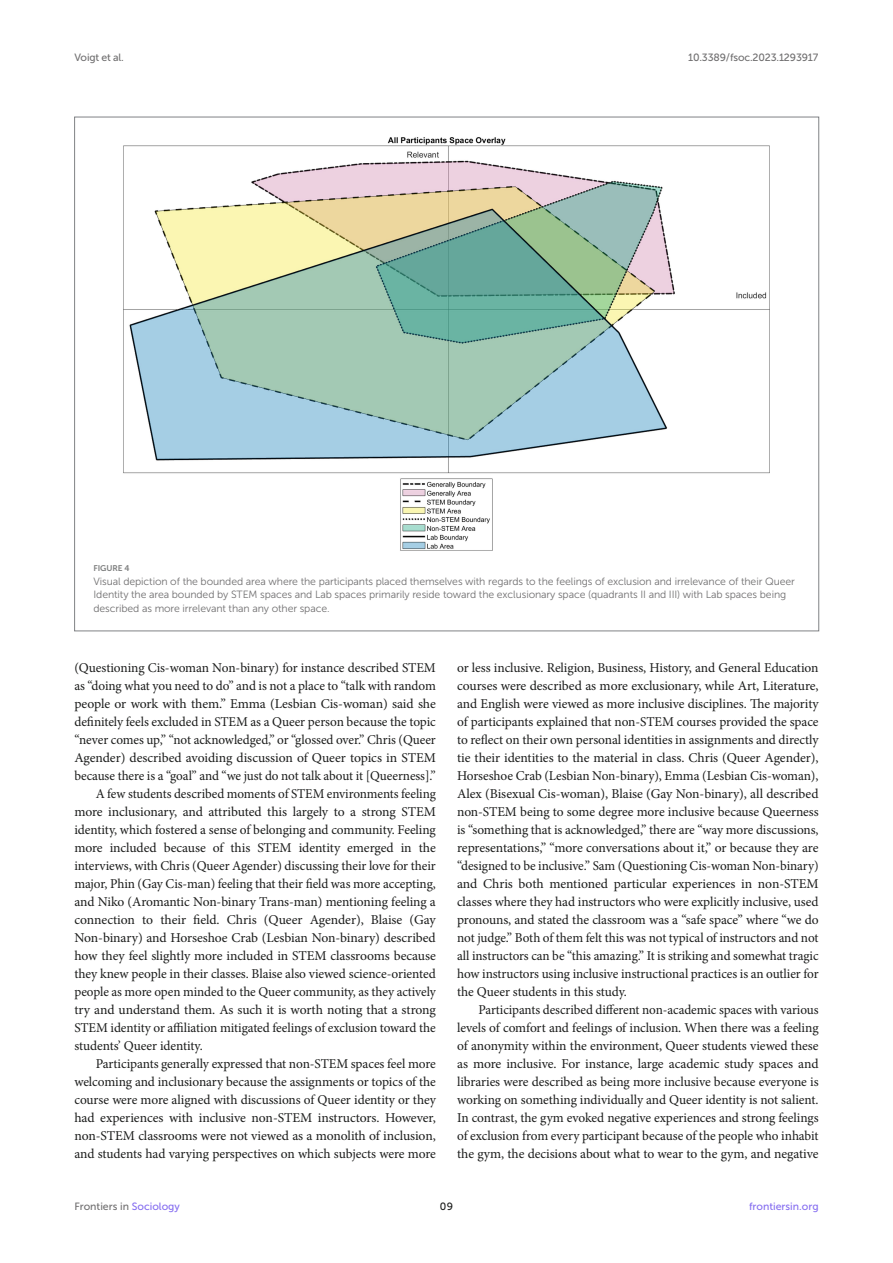
<style>
.page{position:relative;width:893px;height:1263px;background:#fff}
.page>*{position:absolute;margin:0;border:0;box-sizing:border-box;transform-origin:0 0}
.TEXT{font:13.5px/18px "Minion Pro";letter-spacing:-.005em;color:#1b1c1b;text-align:justify}
.FIG_LEG{font:10.5px/13.5px "Museo Sans 300";letter-spacing:-.01em;color:#706f70}
.t1{font:10.5px "Museo Sans 500";letter-spacing:-.015em;color:#706f70}
.t2{font:10.5px "Museo Sans 500";color:#856df0}
.t3{font:10.5px "Museo Sans 500";color:#1b1c1b}
.FIG_HD{font:8.25px "Museo Sans 700";letter-spacing:-.01em;color:#7e7f7f}
.s1{color:#856df0}
</style>
<div class="page">
<img style="left:123px;top:137px;width:647px;height:414px">
<p class="t1" style="left:74px;top:51px;width:51px">Voigt et al.</p>
<p class="t1" style="left:688px;top:51px;width:132px">10.3389/fsoc.2023.1293917</p>
<p class="FIG_HD" style="left:94px;top:564px;width:37px">FIGURE 4</p>
<p class="FIG_LEG" style="left:94px;top:575px;width:703px">Visual depiction of the bounded area where the participants placed themselves with regards to the feelings of exclusion and irrelevance of their Queer<br>Identity the area bounded by STEM spaces and Lab spaces primarily reside toward the exclusionary space (quadrants II and III) with Lab spaces being described as more irrelevant than any other space.</p>
<p class="TEXT" style="left:74px;top:659px;width:363px">(Questioning Cis-woman Non-binary) for instance described STEM as “doing what you need to do” and is not a place to “talk with random people or work with them.” Emma (Lesbian Cis-woman) said she definitely feels excluded in STEM as a Queer person because the topic “never comes up,” “not acknowledged,” or “glossed over.” Chris (Queer Agender) described avoiding discussion of Queer topics in STEM because there is a “goal” and “we just do not talk about it [Queerness].”</p>
<p class="TEXT" style="left:74px;top:785px;width:363px;text-indent:21px">A few students described moments of STEM environments feeling more inclusionary, and attributed this largely to a strong STEM identity, which fostered a sense of belonging and community. Feeling more included because of this STEM identity emerged in the interviews, with Chris (Queer Agender) discussing their love for their major, Phin (Gay Cis-man) feeling that their field was more accepting, and Niko (Aromantic Non-binary Trans-man) mentioning feeling a connection to their field. Chris (Queer Agender), Blaise (Gay Non-binary) and Horseshoe Crab (Lesbian Non-binary) described how they feel slightly more included in STEM classrooms because they knew people in their classes. Blaise also viewed science-oriented people as more open minded to the Queer community, as they actively try and understand them. As such it is worth noting that a strong STEM identity or affiliation mitigated feelings of exclusion toward the students’ Queer identity.</p>
<p class="TEXT" style="left:74px;top:1055px;width:363px;text-indent:21px">Participants generally expressed that non-STEM spaces feel more welcoming and inclusionary because the assignments or topics of the course were more aligned with discussions of Queer identity or they had experiences with inclusive non-STEM instructors. However, non-STEM classrooms were not viewed as a monolith of inclusion, and students had varying perspectives on which subjects were more</p>
<p class="TEXT" style="left:457px;top:659px;width:363px">or less inclusive. Religion, Business, History, and General Education courses were described as more exclusionary, while Art, Literature, and English were viewed as more inclusive disciplines. The majority of participants explained that non-STEM courses provided the space to reflect on their own personal identities in assignments and directly tie their identities to the material in class. Chris (Queer Agender), Horseshoe Crab (Lesbian Non-binary), Emma (Lesbian Cis-woman), Alex (Bisexual Cis-woman), Blaise (Gay Non-binary), all described non-STEM being to some degree more inclusive because Queerness is “something that is acknowledged,” there are “way more discussions, representations,” “more conversations about it,” or because they are “designed to be inclusive.” Sam (Questioning Cis-woman Non-binary) and Chris both mentioned particular experiences in non-STEM classes where they had instructors who were explicitly inclusive, used pronouns, and stated the classroom was a “safe space” where “we do not judge.” Both of them felt this was not typical of instructors and not all instructors can be “this amazing.” It is striking and somewhat tragic how instructors using inclusive instructional practices is an outlier for the Queer students in this study.</p>
<p class="TEXT" style="left:457px;top:1001px;width:363px;text-indent:21px">Participants described different non-academic spaces with various levels of comfort and feelings of inclusion. When there was a feeling of anonymity within the environment, Queer students viewed these as more inclusive. For instance, large academic study spaces and libraries were described as being more inclusive because everyone is working on something individually and Queer identity is not salient.<br>In contrast, the gym evoked negative experiences and strong feelings of exclusion from every participant because of the people who inhabit the gym, the decisions about what to wear to the gym, and negative</p>
<p class="t1" style="left:74px;top:1200px;width:107px">Frontiers in <span class="s1">Sociology</span></p>
<p class="t3" style="left:440px;top:1200px;width:15px">09</p>
<p class="t2" style="left:749px;top:1200px;width:71px">frontiersin.org</p>
</div>
